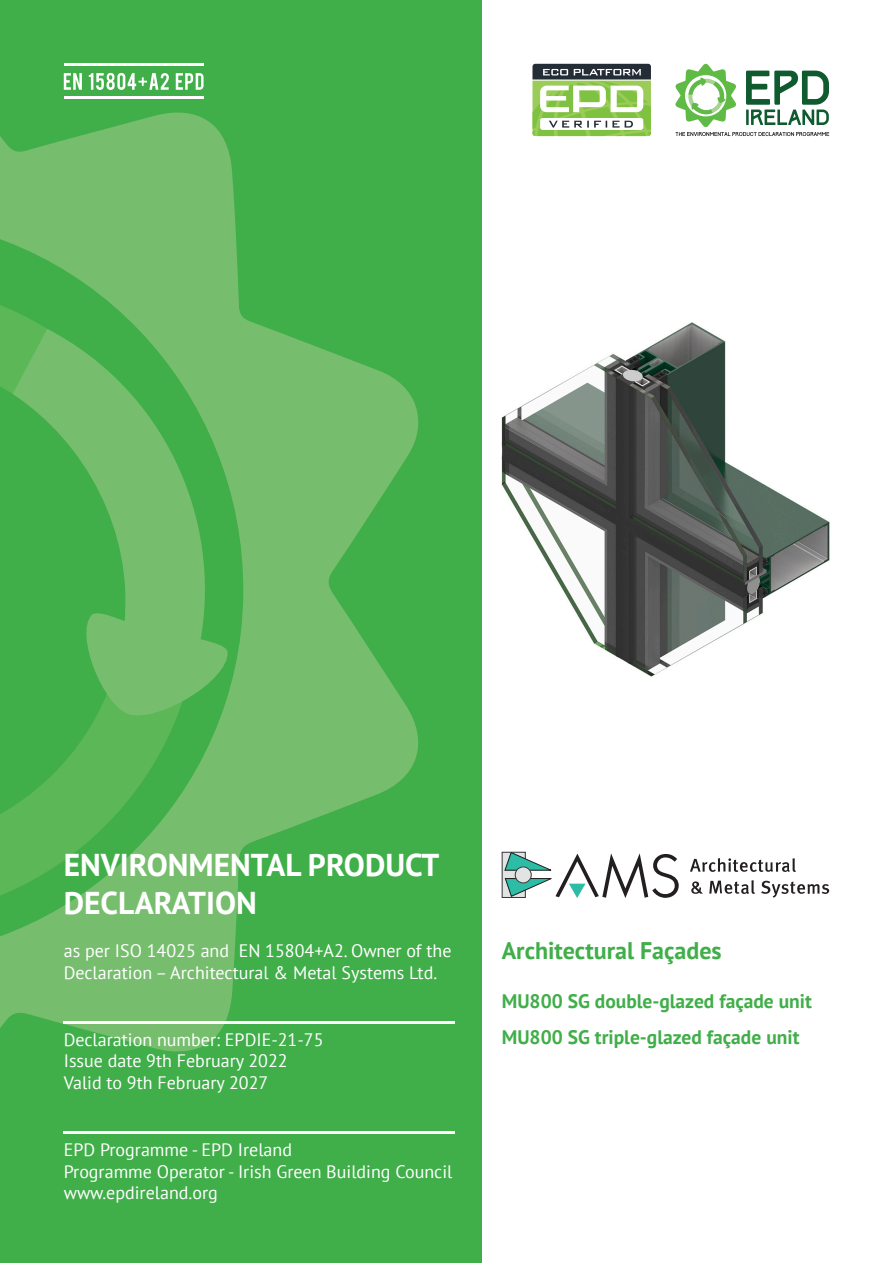
<style>
.page{position:relative;width:893px;height:1263px;background:#fff}
.page>*{position:absolute;margin:0;border:0;box-sizing:border-box;transform-origin:0 0}
.t1{font:700 31.5px/37.8px "PT Sans";color:#fff}
.t2{font:700 24px "PT Sans";color:#40ae49}
.t3{font:700 19.5px "PT Sans";color:#40ae49}
.t4{font:18px/21.6px "PT Sans";color:#fff}
</style>
<div class="page">
<div style="left:0;top:0;width:481px;height:1263px;background:#40ae49"></div>
<svg style="left:0;top:63px;width:430px;height:1071px"></svg>
<svg style="left:13px;top:329px;width:216px;height:394px"></svg>
<svg style="left:0;top:706px;width:1px;height:245px"></svg>
<svg style="left:675px;top:63px;width:154px;height:73px"></svg>
<svg style="left:532px;top:64px;width:119px;height:72px"></svg>
<svg style="left:64px;top:73px;width:140px;height:17px"></svg>
<hr style="left:64px;top:64px;width:140px;height:2px;background:#fff">
<hr style="left:64px;top:97px;width:140px;height:2px;background:#fff">
<img style="left:502px;top:323px;width:327px;height:353px">
<hr style="left:64px;top:1131px;width:391px;height:2px;background:#fff">
<hr style="left:64px;top:1021px;width:391px;height:2px;background:#fff">
<svg style="left:690px;top:858px;width:106px;height:14px"></svg>
<svg style="left:691px;top:881px;width:12px;height:13px"></svg>
<svg style="left:709px;top:880px;width:46px;height:14px"></svg>
<svg style="left:761px;top:881px;width:68px;height:16px"></svg>
<svg style="left:504px;top:851px;width:175px;height:47px"></svg>
<div style="left:515px;top:867px;width:16px;height:16px;background:#e2e3e3;border-radius:50%"></div>
<div style="left:515px;top:866px;width:17px;height:17px;border:1px solid #353639;border-radius:50%"></div>
<h1 class="t1" style="left:64px;top:846px;width:377px">ENVIRONMENTAL PRODUCT<br>DECLARATION</h1>
<h4 class="t4" style="left:64px;top:940px;width:389px">as per ISO 14025 and EN 15804+A2. Owner of the<br>Declaration – Architectural &amp; Metal Systems Ltd.</h4>
<h2 class="t2" style="left:502px;top:935px;width:221px">Architectural Façades</h2>
<h3 class="t3" style="left:502px;top:988px;width:312px">MU800 SG double-glazed façade unit</h3>
<h3 class="t3" style="left:502px;top:1024px;width:299px">MU800 SG triple-glazed façade unit</h3>
<h4 class="t4" style="left:64px;top:1028px;width:261px">Declaration number: EPDIE-21-75</h4>
<h4 class="t4" style="left:64px;top:1050px;width:225px">Issue date 9th February 2022</h4>
<h4 class="t4" style="left:64px;top:1071px;width:206px">Valid to 9th February 2027</h4>
<h4 class="t4" style="left:64px;top:1138px;width:230px">EPD Programme - EPD Ireland</h4>
<h4 class="t4" style="left:64px;top:1160px;width:390px">Programme Operator - Irish Green Building Council</h4>
<h4 class="t4" style="left:64px;top:1182px;width:156px">www.epdireland.org</h4>
</div>
